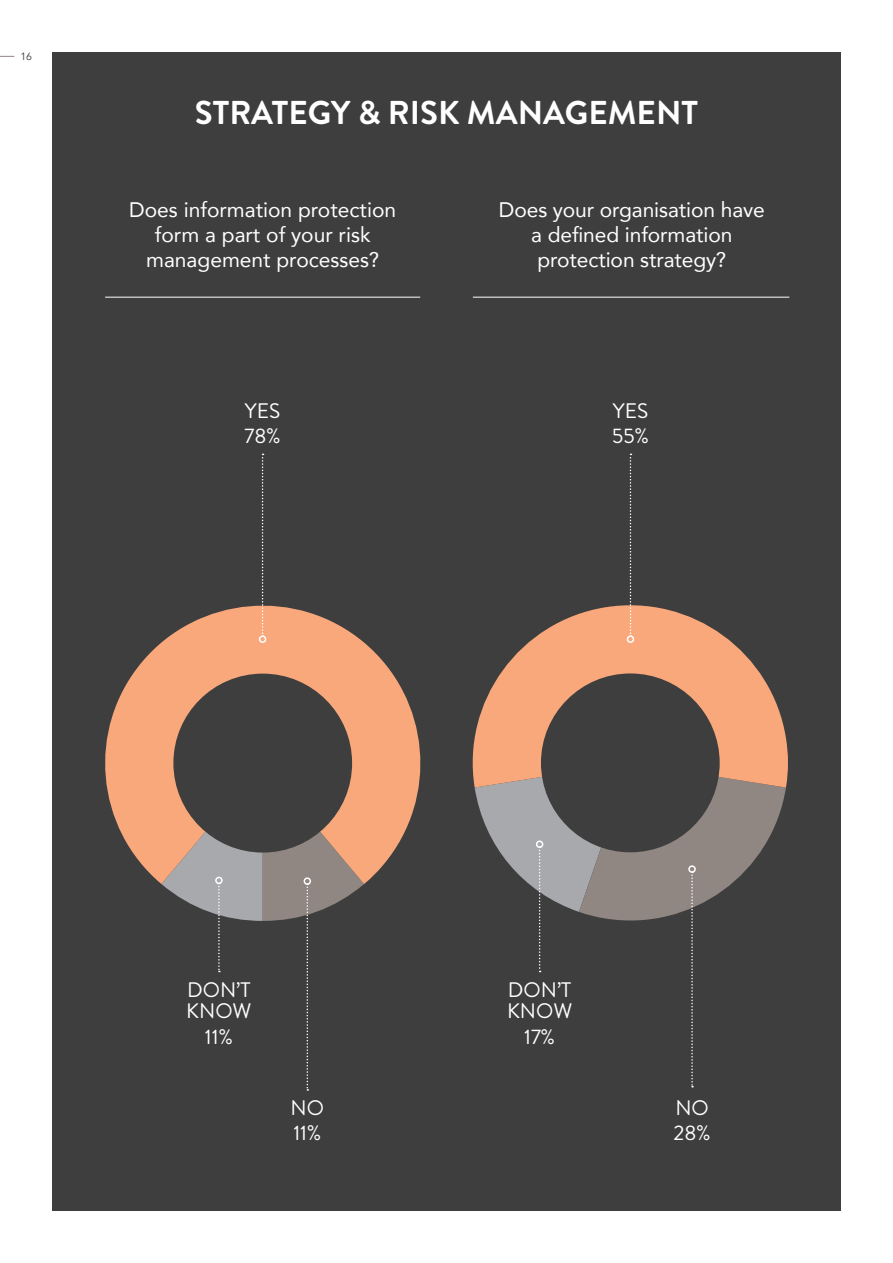
<style>
.page{position:relative;width:893px;height:1263px;background:#fff}
.page>*{position:absolute;margin:0;border:0;box-sizing:border-box;transform-origin:0 0}
.t1{font:700 33px "Brandon Grotesque";color:#fff}
.t2{font:21px/25.2px "Avenir";letter-spacing:-.005em;color:#fff;text-align:center}
.t3{font:21px/25.2px "Brandon Grotesque";color:#fff}
.t4{font:10.5px "Avenir";color:#3e3e3f}
</style>
<div class="page">
<div style="left:52px;top:52px;width:788px;height:1158px;background:#3e3e3f"></div>
<svg style="left:105px;top:589px;width:316px;height:295px;fill:#f8a87a"></svg>
<svg style="left:472px;top:595px;width:316px;height:192px;fill:#f8a87a"></svg>
<div style="left:173px;top:674px;width:179px;height:178px;background:#3e3e3f;border-radius:50%"></div>
<div style="left:541px;top:673px;width:179px;height:179px;background:#3e3e3f;border-radius:50%"></div>
<svg style="left:0;top:56px;width:14px;height:1px"></svg>
<hr style="left:105px;top:297px;width:315px;height:1px;background:#fff">
<hr style="left:473px;top:297px;width:316px;height:1px;background:#fff">
<svg style="left:262px;top:454px;width:2px;height:181px"></svg>
<div style="left:259px;top:635px;width:7px;height:8px;border:2px solid #fff;border-radius:50%"></div>
<svg style="left:630px;top:454px;width:1px;height:181px"></svg>
<div style="left:627px;top:635px;width:7px;height:8px;border:2px solid #fff;border-radius:50%"></div>
<svg style="left:161px;top:763px;width:203px;height:328px"></svg>
<div style="left:304px;top:877px;width:7px;height:8px;border:2px solid #fff;border-radius:50%"></div>
<svg style="left:475px;top:763px;width:311px;height:324px"></svg>
<div style="left:688px;top:865px;width:8px;height:8px;border:2px solid #fff;border-radius:50%"></div>
<p class="t4" style="left:20px;top:50px;width:13px">16</p>
<h1 class="t1" style="left:195px;top:90px;width:505px">STRATEGY &amp; RISK MANAGEMENT</h1>
<p class="t2" style="left:129px;top:196px;width:269px">Does information protection form a part of your risk management processes?</p>
<p class="t2" style="left:499px;top:196px;width:267px">Does your organisation have a defined information protection strategy?</p>
<p class="t3" style="left:245px;top:399px;width:38px">YES<br>78%</p>
<p class="t3" style="left:612px;top:399px;width:38px">YES<br>55%</p>
<p class="t3" style="left:186px;top:980px;width:67px;line-height:21px">DON’T<br>KNOW</p>
<p class="t3" style="left:205px;top:1024px;width:29px">11%</p>
<p class="t3" style="left:507px;top:980px;width:67px;line-height:21px">DON’T<br>KNOW</p>
<p class="t3" style="left:524px;top:1024px;width:32px">17%</p>
<p class="t3" style="left:291px;top:1095px;width:35px">NO<br>11%</p>
<p class="t3" style="left:673px;top:1095px;width:39px">NO<br>28%</p>
</div>
